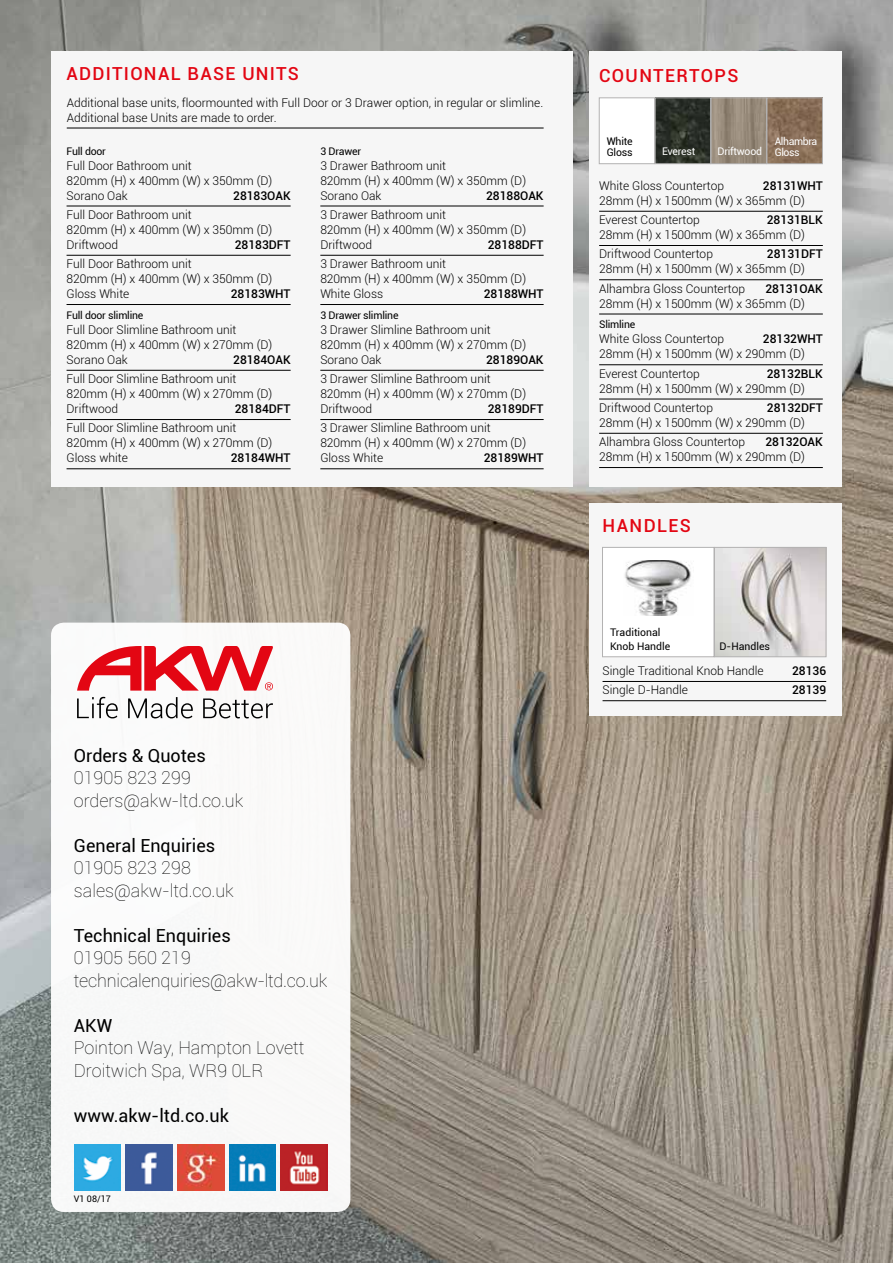
<style>
.page{position:relative;width:893px;height:1263px;background:#fff}
.page>*{position:absolute;margin:0;border:0;box-sizing:border-box;transform-origin:0 0}
.t1{font:100 18px/22.5px "Roboto";color:#000}
.t2{font:18px "Roboto";color:#000}
.t3{font:500 18px "Roboto";letter-spacing:.07em;color:#e30613}
.t4{font:300 12px/15px "Roboto";color:#000}
.t5{font:500 12px "Roboto";color:#000}
.t6{font:10.5px/10.5px "Roboto";letter-spacing:-.02em;color:#000}
.t7{font:10.5px/13.5px "Roboto";color:#000}
.t8{font:10.5px "Roboto";letter-spacing:-.03em;color:#fff}
.t9{font:9px "Roboto";color:#000}
</style>
<div class="page">
<img style="left:0;top:0;width:893px;height:1263px">
<div style="left:51px;top:623px;width:299px;height:589px;background:#fff;border-radius:13px"></div>
<img style="left:74px;top:1144px;width:47px;height:47px">
<img style="left:126px;top:1144px;width:46px;height:47px">
<img style="left:177px;top:1144px;width:47px;height:47px">
<img style="left:229px;top:1144px;width:47px;height:47px">
<img style="left:281px;top:1144px;width:46px;height:47px">
<svg style="left:77px;top:646px;width:196px;height:45px"></svg>
<svg style="left:77px;top:697px;width:41px;height:21px"></svg>
<svg style="left:128px;top:697px;width:65px;height:21px"></svg>
<svg style="left:203px;top:698px;width:70px;height:20px"></svg>
<div style="left:590px;top:51px;width:252px;height:435px;background:#f6f6f6"></div>
<hr style="left:599px;top:211px;width:224px;height:1px;background:#000">
<hr style="left:599px;top:245px;width:224px;height:1px;background:#000">
<hr style="left:599px;top:279px;width:224px;height:1px;background:#000">
<hr style="left:599px;top:314px;width:224px;height:1px;background:#000">
<hr style="left:599px;top:364px;width:224px;height:1px;background:#000">
<hr style="left:599px;top:399px;width:224px;height:1px;background:#000">
<hr style="left:599px;top:433px;width:224px;height:1px;background:#000">
<hr style="left:599px;top:467px;width:224px;height:1px;background:#000">
<div style="left:599px;top:98px;width:56px;height:66px;background:#fff;border:1px solid #b3b2b2"></div>
<img style="left:657px;top:100px;width:52px;height:62px">
<div style="left:655px;top:98px;width:56px;height:66px;border:1px solid #b3b2b2"></div>
<svg style="left:713px;top:100px;width:52px;height:62px;fill:#998c7c"></svg>
<div style="left:711px;top:98px;width:56px;height:66px;border:1px solid #b3b2b2"></div>
<svg style="left:769px;top:100px;width:52px;height:62px;fill:#886e58"></svg>
<div style="left:767px;top:98px;width:56px;height:66px;border:1px solid #b3b2b2"></div>
<div style="left:590px;top:503px;width:252px;height:212px;background:#f6f6f6"></div>
<hr style="left:603px;top:681px;width:223px;height:1px;background:#000">
<hr style="left:603px;top:700px;width:223px;height:1px;background:#000">
<div style="left:602px;top:547px;width:112px;height:110px;background:#fff;border:1px solid #b3b2b2"></div>
<img style="left:716px;top:549px;width:108px;height:106px">
<div style="left:714px;top:547px;width:112px;height:110px;border:1px solid #b3b2b2"></div>
<img style="left:624px;top:560px;width:67px;height:56px">
<div style="left:51px;top:51px;width:522px;height:435px;background:#f6f6f6"></div>
<hr style="left:67px;top:206px;width:224px;height:1px;background:#000">
<hr style="left:67px;top:255px;width:224px;height:1px;background:#000">
<hr style="left:67px;top:304px;width:224px;height:1px;background:#000">
<hr style="left:67px;top:370px;width:224px;height:1px;background:#000">
<hr style="left:67px;top:419px;width:224px;height:1px;background:#000">
<hr style="left:67px;top:468px;width:224px;height:1px;background:#000">
<hr style="left:67px;top:128px;width:477px;height:1px;background:#000">
<hr style="left:320px;top:206px;width:224px;height:1px;background:#000">
<hr style="left:320px;top:255px;width:224px;height:1px;background:#000">
<hr style="left:320px;top:304px;width:224px;height:1px;background:#000">
<hr style="left:320px;top:370px;width:224px;height:1px;background:#000">
<hr style="left:320px;top:419px;width:224px;height:1px;background:#000">
<hr style="left:320px;top:468px;width:224px;height:1px;background:#000">
<h1 class="t3" style="left:67px;top:61px;width:234px">ADDITIONAL BASE UNITS</h1>
<p class="t4" style="left:67px;top:94px;width:478px">Additional base units, floormounted with Full Door or 3 Drawer option, in regular or slimline.<br>Additional base Units are made to order.</p>
<p class="t6" style="left:320px;top:145px;width:42px">3 Drawer</p>
<p class="t4" style="left:320px;top:157px;width:207px">3 Drawer Bathroom unit<br>820mm (H) x 400mm (W) x 350mm (D)<br>Sorano Oak</p>
<p class="t6" style="left:67px;top:145px;width:41px">Full door</p>
<p class="t4" style="left:67px;top:157px;width:207px">Full Door Bathroom unit<br>820mm (H) x 400mm (W) x 350mm (D)<br>Sorano Oak</p>
<p class="t5" style="left:233px;top:187px;width:59px">28183OAK</p>
<p class="t4" style="left:67px;top:207px;width:207px">Full Door Bathroom unit<br>820mm (H) x 400mm (W) x 350mm (D)<br>Driftwood</p>
<p class="t5" style="left:486px;top:187px;width:59px">28188OAK</p>
<p class="t4" style="left:320px;top:207px;width:207px">3 Drawer Bathroom unit<br>820mm (H) x 400mm (W) x 350mm (D)<br>Driftwood</p>
<p class="t5" style="left:235px;top:236px;width:57px">28183DFT</p>
<p class="t4" style="left:67px;top:256px;width:207px">Full Door Bathroom unit<br>820mm (H) x 400mm (W) x 350mm (D)<br>Gloss White</p>
<p class="t5" style="left:488px;top:236px;width:57px">28188DFT</p>
<p class="t4" style="left:320px;top:256px;width:207px">3 Drawer Bathroom unit<br>820mm (H) x 400mm (W) x 350mm (D)<br>White Gloss</p>
<p class="t5" style="left:231px;top:285px;width:61px">28183WHT</p>
<p class="t5" style="left:484px;top:285px;width:61px">28188WHT</p>
<p class="t6" style="left:67px;top:309px;width:78px">Full door slimline</p>
<p class="t4" style="left:67px;top:322px;width:207px">Full Door Slimline Bathroom unit<br>820mm (H) x 400mm (W) x 270mm (D)<br>Sorano Oak</p>
<p class="t5" style="left:233px;top:351px;width:59px">28184OAK</p>
<p class="t4" style="left:67px;top:371px;width:207px">Full Door Slimline Bathroom unit<br>820mm (H) x 400mm (W) x 270mm (D)<br>Driftwood</p>
<p class="t5" style="left:235px;top:400px;width:57px">28184DFT</p>
<p class="t4" style="left:67px;top:420px;width:207px">Full Door Slimline Bathroom unit<br>820mm (H) x 400mm (W) x 270mm (D)<br>Gloss white</p>
<p class="t5" style="left:231px;top:450px;width:61px">28184WHT</p>
<p class="t6" style="left:320px;top:309px;width:80px">3 Drawer slimline</p>
<p class="t4" style="left:320px;top:322px;width:207px">3 Drawer Slimline Bathroom unit<br>820mm (H) x 400mm (W) x 270mm (D)<br>Sorano Oak</p>
<p class="t5" style="left:486px;top:351px;width:59px">28189OAK</p>
<p class="t4" style="left:320px;top:371px;width:207px">3 Drawer Slimline Bathroom unit<br>820mm (H) x 400mm (W) x 270mm (D)<br>Driftwood</p>
<p class="t5" style="left:488px;top:400px;width:57px">28189DFT</p>
<p class="t4" style="left:320px;top:420px;width:207px">3 Drawer Slimline Bathroom unit<br>820mm (H) x 400mm (W) x 270mm (D)<br>Gloss White</p>
<p class="t5" style="left:484px;top:450px;width:61px">28189WHT</p>
<h1 class="t2" style="left:74px;top:742px;width:133px">Orders &amp; Quotes</h1>
<h1 class="t1" style="left:74px;top:766px;width:171px">01905 823 299 orders@akw-ltd.co.uk</h1>
<h1 class="t2" style="left:74px;top:832px;width:143px">General Enquiries</h1>
<h1 class="t1" style="left:74px;top:856px;width:161px">01905 823 298 sales@akw-ltd.co.uk</h1>
<h1 class="t2" style="left:74px;top:922px;width:158px">Technical Enquiries</h1>
<h1 class="t1" style="left:74px;top:946px;width:255px">01905 560 219 technicalenquiries@akw-ltd.co.uk</h1>
<h1 class="t2" style="left:74px;top:1012px;width:40px">AKW</h1>
<h1 class="t1" style="left:74px;top:1036px;width:232px">Pointon Way, Hampton Lovett<br>Droitwich Spa, WR9 0LR</h1>
<h1 class="t2" style="left:74px;top:1102px;width:157px">www.akw-ltd.co.uk</h1>
<p class="t9" style="left:74px;top:1192px;width:38px">V1 08/17</p>
<h1 class="t3" style="left:599px;top:63px;width:141px">COUNTERTOPS</h1>
<p class="t6" style="left:607px;top:136px;width:27px">White<br>Gloss</p>
<p class="t8" style="left:775px;top:134px;width:44px">Alhambra</p>
<p class="t8" style="left:662px;top:144px;width:35px">Everest</p>
<p class="t8" style="left:717px;top:144px;width:84px">Driftwood Gloss</p>
<p class="t4" style="left:599px;top:178px;width:126px">White Gloss Countertop</p>
<p class="t5" style="left:763px;top:177px;width:61px">28131WHT</p>
<p class="t4" style="left:599px;top:191px;width:207px;line-height:19.2px">28mm (H) x 1500mm (W) x 365mm (D)<br>Everest Countertop</p>
<p class="t5" style="left:767px;top:211px;width:58px">28131BLK</p>
<p class="t4" style="left:599px;top:225px;width:207px;line-height:19.2px">28mm (H) x 1500mm (W) x 365mm (D)<br>Driftwood Countertop</p>
<p class="t5" style="left:767px;top:246px;width:57px">28131DFT</p>
<p class="t4" style="left:599px;top:259px;width:207px;line-height:19.2px">28mm (H) x 1500mm (W) x 365mm (D)<br>Alhambra Gloss Countertop</p>
<p class="t5" style="left:765px;top:280px;width:59px">28131OAK</p>
<p class="t4" style="left:599px;top:295px;width:207px">28mm (H) x 1500mm (W) x 365mm (D)</p>
<p class="t6" style="left:599px;top:319px;width:38px">Slimline</p>
<p class="t4" style="left:599px;top:331px;width:126px">White Gloss Countertop</p>
<p class="t5" style="left:763px;top:331px;width:61px">28132WHT</p>
<p class="t4" style="left:599px;top:344px;width:207px;line-height:19.2px">28mm (H) x 1500mm (W) x 290mm (D)<br>Everest Countertop</p>
<p class="t5" style="left:767px;top:365px;width:58px">28132BLK</p>
<p class="t4" style="left:599px;top:378px;width:207px;line-height:19.2px">28mm (H) x 1500mm (W) x 290mm (D)<br>Driftwood Countertop</p>
<p class="t5" style="left:767px;top:399px;width:57px">28132DFT</p>
<p class="t4" style="left:599px;top:413px;width:207px;line-height:19.2px">28mm (H) x 1500mm (W) x 290mm (D)<br>Alhambra Gloss Countertop</p>
<p class="t5" style="left:765px;top:433px;width:59px">28132OAK</p>
<p class="t4" style="left:599px;top:449px;width:207px">28mm (H) x 1500mm (W) x 290mm (D)</p>
<h1 class="t3" style="left:602px;top:513px;width:90px">HANDLES</h1>
<p class="t7" style="left:610px;top:625px;width:62px">Traditional<br>Knob Handle</p>
<p class="t7" style="left:719px;top:639px;width:52px">D-Handles</p>
<p class="t4" style="left:603px;top:663px;width:163px">Single Traditional Knob Handle</p>
<p class="t5" style="left:792px;top:662px;width:36px">28136</p>
<p class="t4" style="left:603px;top:682px;width:87px">Single D-Handle</p>
<p class="t5" style="left:792px;top:682px;width:36px">28139</p>
</div>
